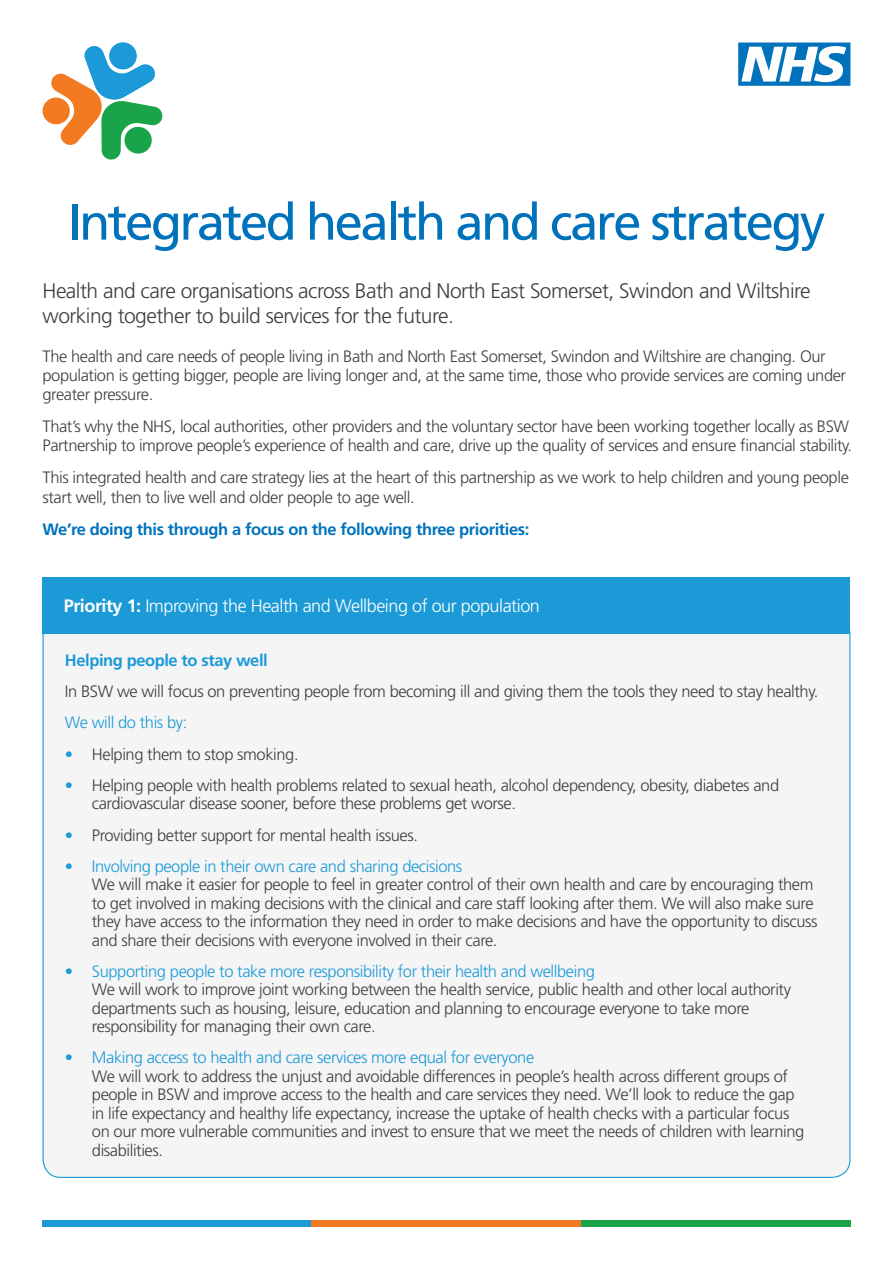
<style>
.page{position:relative;width:893px;height:1263px;background:#fff}
.page>*{position:absolute;margin:0;border:0;box-sizing:border-box;transform-origin:0 0}
.t1{font:51px "Frutiger LT Std";letter-spacing:-.05em;color:#0072bc}
.t2{font:300 21px/25.2px "Frutiger LT Std";letter-spacing:-.025em;color:#3e3e3f}
.Contents{font:300 18px "Frutiger LT Std";letter-spacing:-.025em;color:#fff}
.t3{font:300 16.5px/18.5px "Frutiger LT Std";letter-spacing:-.025em;color:#3e3e3f}
.t4{font:700 16.5px "Frutiger LT Std";letter-spacing:-.025em;color:#0072bc}
.t5{font:700 16.5px "Frutiger LT Std";letter-spacing:-.025em;color:#1b9ad7}
.t6{font:300 16.5px "Frutiger LT Std";letter-spacing:-.025em;color:#1b9ad7}
.s1{font-weight:700}
.s2{color:#1b9ad7}
</style>
<div class="page">
<svg style="left:42px;top:42px;width:121px;height:118px"></svg>
<svg style="left:738px;top:43px;width:112px;height:43px"></svg>
<div style="left:42px;top:631px;width:809px;height:547px;background:#f5f5f6"></div>
<div style="left:43px;top:578px;width:807px;height:56px;background:#1b9ad7"></div>
<div style="left:43px;top:1220px;width:269px;height:7px;background:#1b9ad7"></div>
<div style="left:312px;top:1220px;width:269px;height:7px;background:#f27b22"></div>
<div style="left:581px;top:1220px;width:269px;height:7px;background:#1aa449"></div>
<p class="t1" style="left:68px;top:192px;width:759px">Integrated health and care strategy</p>
<p class="t2" style="left:43px;top:278px;width:770px">Health and care organisations across Bath and North East Somerset, Swindon and Wiltshire working together to build services for the future.</p>
<p class="t3" style="left:43px;top:347px;width:805px;line-height:19.2px">The health and care needs of people living in Bath and North East Somerset, Swindon and Wiltshire are changing. Our population is getting bigger, people are living longer and, at the same time, those who provide services are coming under greater pressure.</p>
<p class="t3" style="left:43px;top:417px;width:811px;line-height:19.2px">That’s why the NHS, local authorities, other providers and the voluntary sector have been working together locally as BSW<br>Partnership to improve people’s experience of health and care, drive up the quality of services and ensure financial stability.</p>
<p class="t3" style="left:43px;top:468px;width:808px;line-height:19.5px">This integrated health and care strategy lies at the heart of this partnership as we work to help children and young people start well, then to live well and older people to age well.</p>
<p class="t4" style="left:43px;top:519px;width:488px">We’re doing this through a focus on the following three priorities:</p>
<p class="Contents" style="left:64px;top:596px;width:478px"><span class="s1">Priority 1:</span> Improving the Health and Wellbeing of our population</p>
<p class="t5" style="left:65px;top:650px;width:204px">Helping people to stay well</p>
<p class="t3" style="left:65px;top:682px;width:755px">In BSW we will focus on preventing people from becoming ill and giving them the tools they need to stay healthy.</p>
<p class="t6" style="left:65px;top:713px;width:124px">We will do this by:</p>
<p class="t3" style="left:65px;top:745px;width:235px"><span class="s2">•</span> Helping them to stop smoking.</p>
<p class="t3" style="left:92px;top:776px;width:689px;text-indent:-27px"><span class="s2">•</span> Helping people with health problems related to sexual heath, alcohol dependency, obesity, diabetes and cardiovascular disease sooner, before these problems get worse.</p>
<p class="t3" style="left:65px;top:826px;width:355px"><span class="s2">•</span> Providing better support for mental health issues.</p>
<p class="t3" style="left:92px;top:857px;width:727px;text-indent:-27px"><span class="s2">• Involving people in their own care and sharing decisions<br></span>We will make it easier for people to feel in greater control of their own health and care by encouraging them to get involved in making decisions with the clinical and care staff looking after them. We will also make sure they have access to the information they need in order to make decisions and have the opportunity to discuss and share their decisions with everyone involved in their care.</p>
<p class="t3" style="left:92px;top:962px;width:701px;text-indent:-27px"><span class="s2">• Supporting people to take more responsibility for their health and wellbeing<br></span>We will work to improve joint working between the health service, public health and other local authority departments such as housing, leisure, education and planning to encourage everyone to take more responsibility for managing their own care.</p>
<p class="t3" style="left:92px;top:1048px;width:714px;text-indent:-27px"><span class="s2">• Making access to health and care services more equal for everyone<br></span>We will work to address the unjust and avoidable differences in people’s health across different groups of people in BSW and improve access to the health and care services they need. We’ll look to reduce the gap in life expectancy and healthy life expectancy, increase the uptake of health checks with a particular focus on our more vulnerable communities and invest to ensure that we meet the needs of children with learning disabilities.</p>
</div>
